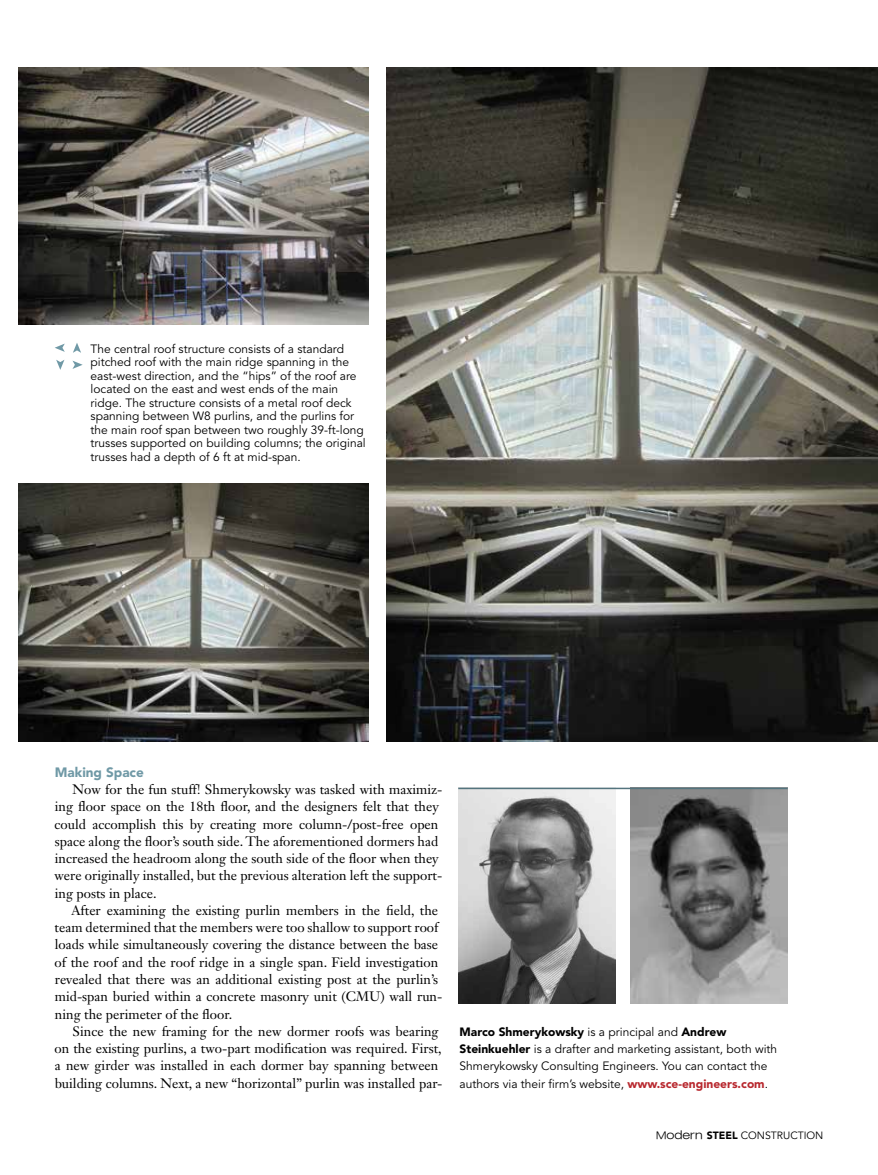
<style>
.page{position:relative;width:878px;height:1175px;background:#fff}
.page>*{position:absolute;margin:0;border:0;box-sizing:border-box;transform-origin:0 0}
.t1{font:13.5px/17.2px "Janson Text LT Std";color:#000}
.t2{font:900 13.5px "Avenir LT Std";color:#7099a6}
.t3{font:12px/13.5px "Avenir LT Std";color:#000}
.t4{font:10.5px "Avenir LT Std";color:#000}
.s1{font-weight:900}
.s2{font-weight:900;color:#b8292f}
.s3{font-family:"Helvetica Neue LT";font-weight:300;font-stretch:expanded}
.s4{font-family:"Helvetica Neue LT";font-weight:300;font-stretch:expanded;font-size:12px}
</style>
<div class="page">
<img style="left:630px;top:789px;width:157px;height:214px">
<img style="left:458px;top:789px;width:157px;height:214px">
<img style="left:18px;top:67px;width:350px;height:257px">
<img style="left:386px;top:67px;width:492px;height:674px">
<img style="left:18px;top:483px;width:350px;height:258px">
<hr style="left:458px;top:787px;width:329px;height:2px;background:#53747e">
<svg style="left:73px;top:343px;width:8px;height:10px"></svg>
<svg style="left:56px;top:360px;width:8px;height:10px"></svg>
<svg style="left:55px;top:343px;width:10px;height:9px"></svg>
<svg style="left:72px;top:360px;width:11px;height:9px"></svg>
<p class="t3" style="left:91px;top:342px;width:277px">The central roof structure consists of a standard pitched roof with the main ridge spanning in the east-west direction, and the “hips” of the roof are located on the east and west ends of the main ridge. The structure consists of a metal roof deck spanning between W8 purlins, and the purlins for the main roof span between two roughly 39-ft-long trusses supported on building columns; the original trusses had a depth of 6 ft at mid-span.</p>
<p class="t2" style="left:55px;top:764px;width:91px">Making Space</p>
<p class="t1" style="left:54px;top:780px;width:389px;text-indent:18px">Now for the fun stuff! Shmerykowsky was tasked with maximiz&shy;ing floor space on the 18th floor, and the designers felt that they could accomplish this by creating more column-/post-free open space along the floor’s south side. The aforementioned dormers had increased the headroom along the south side of the floor when they were originally installed, but the previous alteration left the support&shy;ing posts in place.</p>
<p class="t1" style="left:54px;top:901px;width:389px;text-indent:17px">After examining the existing purlin members in the field, the team determined that the members were too shallow to support roof loads while simultaneously covering the distance between the base of the roof and the roof ridge in a single span. Field investigation revealed that there was an additional existing post at the purlin’s mid-span buried within a concrete masonry unit (CMU) wall run&shy;ning the perimeter of the floor.</p>
<p class="t1" style="left:54px;top:1022px;width:389px;text-indent:18px">Since the new framing for the new dormer roofs was bearing on the existing purlins, a two-part modification was required. First, a new girder was installed in each dormer bay spanning between building columns. Next, a new “horizontal” purlin was installed par-</p>
<p class="t3" style="left:459px;top:1023px;width:319px;line-height:17.2px"><span class="s1">Marco Shmerykowsky</span> is a principal and <span class="s1">Andrew Steinkuehler</span> is a drafter and marketing assistant, both with Shmerykowsky Consulting Engineers. You can contact the authors via their firm’s website, <span class="s2">www.sce-engineers.com</span>.</p>
<p class="t4" style="left:656px;top:1129px;width:169px"><span class="s3">M</span><span class="s4">odern</span> <span class="s1">STEEL</span> CONSTRUCTION</p>
</div>
